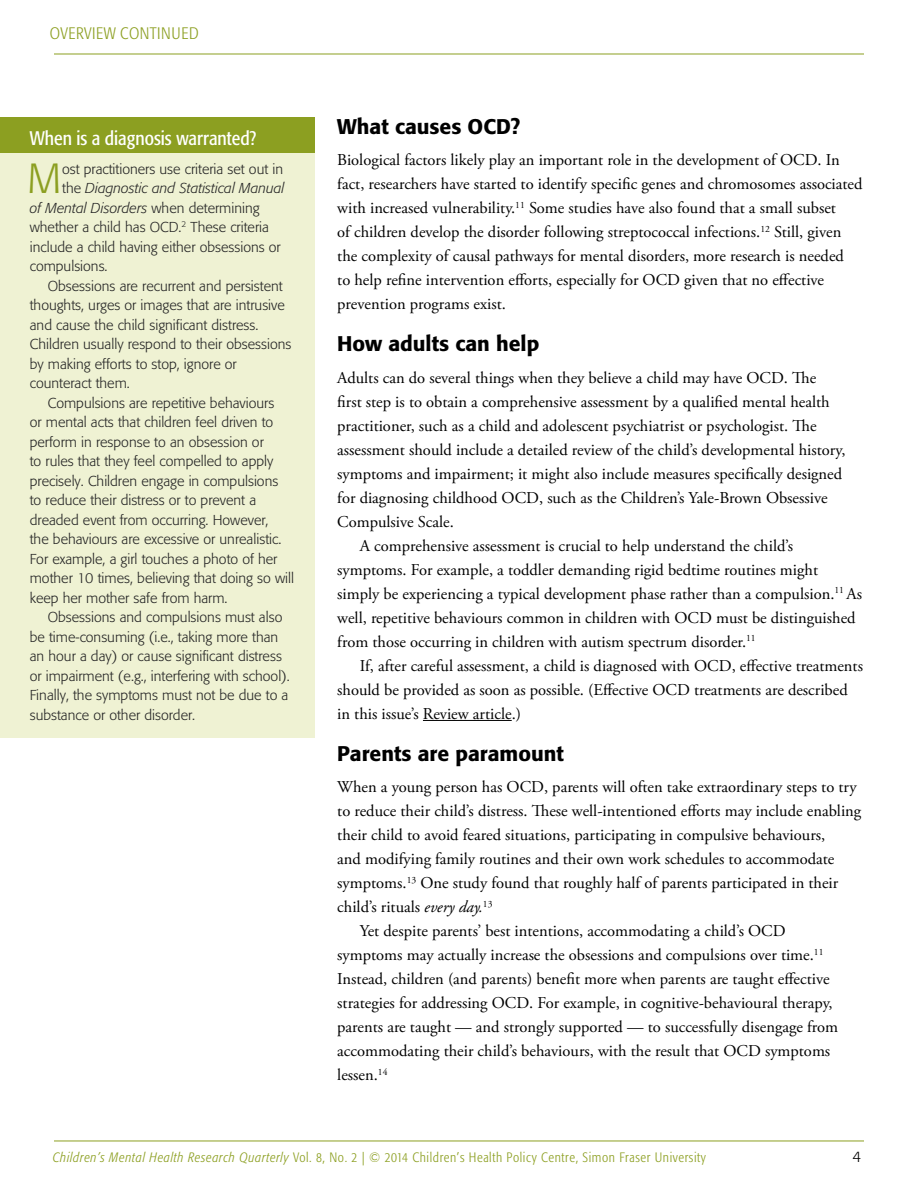
<style>
.page{position:relative;width:918px;height:1188px;background:#fff}
.page>*{position:absolute;margin:0;border:0;box-sizing:border-box;transform-origin:0 0}
.t1{font:300 41.7px "Formata";color:#8c9f21}
.t2{font:500 21px "Formata";color:#000}
.t3{font:condensed 19.5px "Formata";color:#fff}
.t4{font:16.5px/24px "Adobe Garamond Pro";color:#000}
.t5{font:300 condensed 16.5px "Formata";color:#8c9f21}
.t6{font:300 15px "Formata";color:#000}
.t7{font:300 14.25px "Formata";color:#262626}
.t8{font:italic 300 14.25px "Formata";color:#262626}
.t9{font:300 condensed 13.5px "Formata";letter-spacing:.045em;color:#8c9f21}
.s1{font-style:normal}
.s2{font-style:italic}
</style>
<div class="page">
<hr style="left:423px;top:720px;width:89px;height:1px;background:#000">
<div style="left:0;top:117px;width:314px;height:621px;background:#eff2d3"></div>
<div style="left:0;top:117px;width:314px;height:36px;background:#8c9f21"></div>
<hr style="left:54px;top:54px;width:810px;height:1px;background:#8c9f21">
<hr style="left:54px;top:1141px;width:810px;height:1px;background:#8c9f21">
<p class="t5" style="left:50px;top:24px;width:20px">Overview</p>
<p class="t5" style="left:120px;top:24px;width:10px">continued</p>
<p class="t3" style="left:30px;top:127px;width:228px">When is a diagnosis warranted?</p>
<h1 class="t1" style="left:27px;top:154px;width:35px">M</h1>
<p class="t7" style="left:62px;top:160px;width:222px">ost practitioners use criteria set out in</p>
<p class="t8" style="left:62px;top:180px;width:224px"><span class="s1">the</span> Diagnostic and Statistical Manual</p>
<p class="t8" style="left:30px;top:199px;width:231px">of Mental Disorders <span class="s1">when determining</span></p>
<p class="t7" style="left:30px;top:219px;width:241px">whether a child has OCD.<sup>2</sup> These criteria</p>
<p class="t7" style="left:30px;top:238px;width:253px">include a child having either obsessions or</p>
<p class="t7" style="left:30px;top:258px;width:79px">compulsions.</p>
<p class="t7" style="left:48px;top:277px;width:236px">Obsessions are recurrent and persistent</p>
<p class="t7" style="left:30px;top:297px;width:257px">thoughts, urges or images that are intrusive</p>
<p class="t7" style="left:30px;top:316px;width:230px">and cause the child significant distress.</p>
<p class="t7" style="left:30px;top:336px;width:263px">Children usually respond to their obsessions</p>
<p class="t7" style="left:30px;top:355px;width:209px">by making efforts to stop, ignore or</p>
<p class="t7" style="left:30px;top:375px;width:102px">counteract them.</p>
<p class="t7" style="left:48px;top:394px;width:228px">Compulsions are repetitive behaviours</p>
<p class="t7" style="left:30px;top:414px;width:245px">or mental acts that children feel driven to</p>
<p class="t7" style="left:30px;top:433px;width:236px">perform in response to an obsession or</p>
<p class="t7" style="left:30px;top:453px;width:245px">to rules that they feel compelled to apply</p>
<p class="t7" style="left:30px;top:472px;width:250px">precisely. Children engage in compulsions</p>
<p class="t7" style="left:30px;top:492px;width:228px">to reduce their distress or to prevent a</p>
<p class="t7" style="left:30px;top:511px;width:240px">dreaded event from occurring. However,</p>
<p class="t7" style="left:30px;top:531px;width:253px">the behaviours are excessive or unrealistic.</p>
<p class="t7" style="left:30px;top:550px;width:249px">For example, a girl touches a photo of her</p>
<p class="t7" style="left:30px;top:570px;width:266px">mother 10 times, believing that doing so will</p>
<p class="t7" style="left:30px;top:589px;width:199px">keep her mother safe from harm.</p>
<p class="t7" style="left:48px;top:609px;width:236px">Obsessions and compulsions must also</p>
<p class="t7" style="left:30px;top:628px;width:250px">be time-consuming (i.e., taking more than</p>
<p class="t7" style="left:30px;top:648px;width:254px">an hour a day) or cause significant distress</p>
<p class="t7" style="left:30px;top:667px;width:262px">or impairment (e.g., interfering with school).</p>
<p class="t7" style="left:30px;top:687px;width:260px">Finally, the symptoms must not be due to a</p>
<p class="t7" style="left:30px;top:706px;width:167px">substance or other disorder.</p>
<p class="t2" style="left:337px;top:113px;width:185px">What causes OCD?</p>
<p class="t4" style="left:337px;top:149px;width:527px">Biological factors likely play an important role in the development of OCD. In fact, researchers have started to identify specific genes and chromosomes associated with increased vulnerability.<sup>11</sup> Some studies have also found that a small subset<br>of children develop the disorder following streptococcal infections.<sup>12</sup> Still, given the complexity of causal pathways for mental disorders, more research is needed<br>to help refine intervention efforts, especially for OCD given that no effective prevention programs exist.</p>
<p class="t2" style="left:337px;top:331px;width:204px">How adults can help</p>
<p class="t4" style="left:337px;top:366px;width:481px">Adults can do several things when they believe a child may have OCD. The</p>
<p class="t4" style="left:337px;top:390px;width:494px">first step is to obtain a comprehensive assessment by a qualified mental health</p>
<p class="t4" style="left:337px;top:414px;width:481px">practitioner, such as a child and adolescent psychiatrist or psychologist. The</p>
<p class="t4" style="left:337px;top:438px;width:510px">assessment should include a detailed review of the child’s developmental history,</p>
<p class="t4" style="left:337px;top:462px;width:506px">symptoms and impairment; it might also include measures specifically designed</p>
<p class="t4" style="left:337px;top:486px;width:492px">for diagnosing childhood OCD, such as the Children’s Yale-Brown Obsessive</p>
<p class="t4" style="left:337px;top:510px;width:118px">Compulsive Scale.</p>
<p class="t4" style="left:360px;top:534px;width:435px">A comprehensive assessment is crucial to help understand the child’s</p>
<p class="t4" style="left:337px;top:558px;width:482px">symptoms. For example, a toddler demanding rigid bedtime routines might</p>
<p class="t4" style="left:337px;top:582px;width:526px">simply be experiencing a typical development phase rather than a compulsion.<sup>11</sup> As</p>
<p class="t4" style="left:337px;top:606px;width:520px">well, repetitive behaviours common in children with OCD must be distinguished</p>
<p class="t4" style="left:337px;top:630px;width:420px">from those occurring in children with autism spectrum disorder.<sup>11</sup></p>
<p class="t4" style="left:360px;top:654px;width:505px">If, after careful assessment, a child is diagnosed with OCD, effective treatments</p>
<p class="t4" style="left:337px;top:678px;width:512px">should be provided as soon as possible. (Effective OCD treatments are described</p>
<p class="t4" style="left:337px;top:702px;width:185px">in this issue’s Review article.)</p>
<p class="t2" style="left:337px;top:740px;width:228px">Parents are paramount</p>
<p class="t4" style="left:337px;top:776px;width:521px">When a young person has OCD, parents will often take extraordinary steps to try</p>
<p class="t4" style="left:337px;top:800px;width:526px">to reduce their child’s distress. These well-intentioned efforts may include enabling</p>
<p class="t4" style="left:337px;top:824px;width:490px">their child to avoid feared situations, participating in compulsive behaviours,</p>
<p class="t4" style="left:337px;top:848px;width:499px">and modifying family routines and their own work schedules to accommodate</p>
<p class="t4" style="left:337px;top:872px;width:503px">symptoms.<sup>13</sup> One study found that roughly half of parents participated in their</p>
<p class="t4" style="left:337px;top:896px;width:157px">child’s rituals <span class="s2">every day.</span><sup>13</sup></p>
<p class="t4" style="left:360px;top:920px;width:427px">Yet despite parents’ best intentions, accommodating a child’s OCD</p>
<p class="t4" style="left:337px;top:944px;width:488px">symptoms may actually increase the obsessions and compulsions over time.<sup>11</sup></p>
<p class="t4" style="left:337px;top:968px;width:494px">Instead, children (and parents) benefit more when parents are taught effective</p>
<p class="t4" style="left:337px;top:992px;width:497px">strategies for addressing OCD. For example, in cognitive-behavioural therapy,</p>
<p class="t4" style="left:337px;top:1016px;width:503px">parents are taught — and strongly supported — to successfully disengage from</p>
<p class="t4" style="left:337px;top:1040px;width:495px">accommodating their child’s behaviours, with the result that OCD symptoms</p>
<p class="t4" style="left:337px;top:1064px;width:52px">lessen.<sup>14</sup></p>
<p class="t9" style="left:53px;top:1149px;width:655px"><span class="s2">Children’s Mental Health Research Quarterly</span> Vol. 8, No. 2 | © 2014 Children’s Health Policy Centre, Simon Fraser University</p>
<p class="t6" style="left:853px;top:1148px;width:10px">4</p>
</div>
